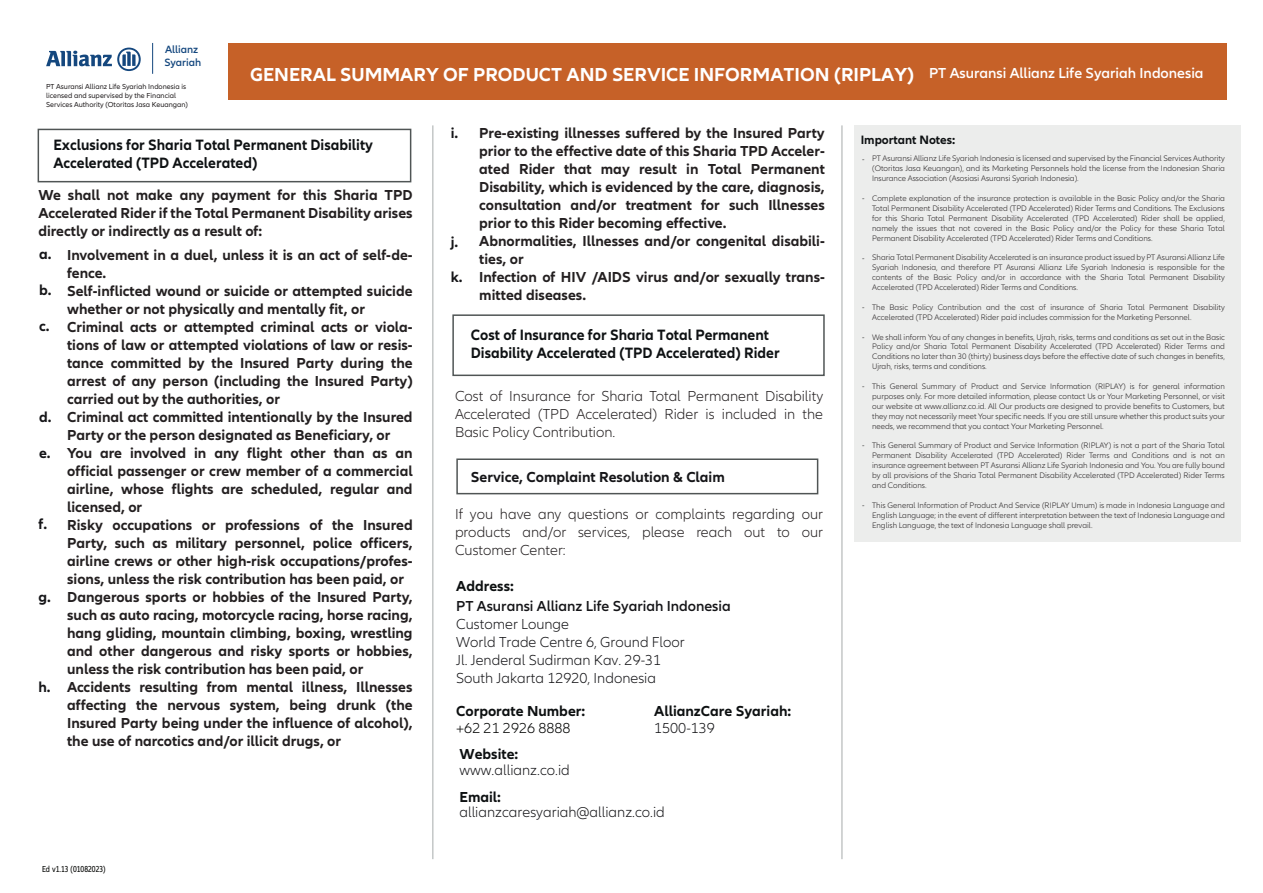
<style>
.page{position:relative;width:1263px;height:893px;background:#fff}
.page>*{position:absolute;margin:0;border:0;box-sizing:border-box;transform-origin:0 0}
.t1{font:700 19.5px "Allianz Neo";color:#fff}
.t2{font:700 15.6px/18px "Allianz Neo";color:#0e1113;scale:.96 1}
.t3{font:700 15px/18px "Allianz Neo";color:#231f20}
.t4{font:300 15px/18px "Allianz Neo";color:#231f20;text-align:justify}
.t5{font:300 15px/18px "Allianz Neo";color:#151518}
.t6{font:700 15px "Allianz Neo";color:#0d1011}
.t7{font:700 15px "Allianz Neo";color:#151518}
.t8{font:600 15px "Allianz Neo";color:#151518}
.t9{font:600 15px "Allianz Neo";color:#fff}
.t10{font:300 15px "Allianz Neo";color:#040504}
.t11{font:700 12.6px "Allianz Neo";color:#0e1113}
.t12{font:600 10.95px "Allianz Neo";color:#14477e}
.t13{font:condensed 9px "Allianz Neo";color:#040504}
.t14{font:condensed 9px "Allianz Neo";color:#040503}
.t15{font:300 8.25px/9.9px "Allianz Neo";color:#231f20;text-align:justify}
.t16{font:300 8.25px "Allianz Neo";color:#040504}
.t17{font:7.5px/9px "Allianz Neo";color:#231f20}
</style>
<div class="page">
<hr style="left:432px;top:125px;width:2px;height:734px;background:#c6c9c9">
<hr style="left:841px;top:125px;width:2px;height:734px;background:#c6c9c9">
<div style="left:38px;top:129px;width:373px;height:53px;border:2px solid #505555"></div>
<div style="left:456px;top:458px;width:362px;height:36px;border:2px solid #505555"></div>
<div style="left:452px;top:314px;width:373px;height:62px;border:2px solid #505555"></div>
<div style="left:228px;top:43px;width:998px;height:56px;background:#c66128"></div>
<div style="left:854px;top:125px;width:386px;height:417px;background:#ecedec"></div>
<svg style="left:46px;top:48px;width:95px;height:23px"></svg>
<hr style="left:152px;top:43px;width:1px;height:31px;background:#14477e">
<h3 class="t12" style="left:165px;top:43px;width:35px">Allianz</h3>
<h3 class="t12" style="left:165px;top:56px;width:38px">Syariah</h3>
<p class="t17" style="left:46px;top:82px;width:143px">PT Asuransi Allianz Life Syariah Indonesia is licensed and supervised by the Financial<br>Services Authority (Otoritas Jasa Keuangan)</p>
<h1 class="t1" style="left:250px;top:63px;width:665px">GENERAL SUMMARY OF PRODUCT AND SERVICE INFORMATION (RIPLAY)</h1>
<h3 class="t9" style="left:929px;top:64px;width:276px">PT Asuransi Allianz Life Syariah Indonesia</h3>
<h2 class="t2" style="left:53px;top:136px;width:334px">Exclusions for Sharia Total Permanent Disability<br>Accelerated (TPD Accelerated)</h2>
<h3 class="t3" style="left:38px;top:186px;width:376px;text-align:justify">We shall not make any payment for this Sharia TPD Accelerated Rider if the Total Permanent Disability arises directly or indirectly as a result of:</h3>
<p class="t3" style="left:67px;top:246px;width:347px">Involvement in a duel, unless it is an act of self-de&shy;fence.<br>Self-inflicted wound or suicide or attempted suicide whether or not physically and mentally fit, or Criminal acts or attempted criminal acts or viola&shy;tions of law or attempted violations of law or resis&shy;tance committed by the Insured Party during the arrest of any person (including the Insured Party) carried out by the authorities, or<br>Criminal act committed intentionally by the Insured Party or the person designated as Beneficiary, or You are involved in any flight other than as an official passenger or crew member of a commercial airline, whose flights are scheduled, regular and licensed, or<br>Risky occupations or professions of the Insured Party, such as military personnel, police officers, airline crews or other high-risk occupations/profes&shy;sions, unless the risk contribution has been paid, or Dangerous sports or hobbies of the Insured Party, such as auto racing, motorcycle racing, horse racing, hang gliding, mountain climbing, boxing, wrestling and other dangerous and risky sports or hobbies, unless the risk contribution has been paid, or Accidents resulting from mental illness, Illnesses affecting the nervous system, being drunk (the Insured Party being under the influence of alcohol), the use of narcotics and/or illicit drugs, or</p>
<h3 class="t7" style="left:39px;top:245px;width:14px">a.</h3>
<h3 class="t7" style="left:39px;top:282px;width:14px">b.</h3>
<h3 class="t7" style="left:39px;top:318px;width:12px">c.</h3>
<h3 class="t7" style="left:39px;top:408px;width:14px">d.</h3>
<h3 class="t7" style="left:39px;top:444px;width:13px">e.</h3>
<h3 class="t7" style="left:38px;top:516px;width:10px">f.</h3>
<h3 class="t7" style="left:38px;top:588px;width:14px">g.</h3>
<h3 class="t7" style="left:38px;top:678px;width:14px">h.</h3>
<p class="t14" style="left:42px;top:863px;width:65px">Ed v1.13 (01082023)</p>
<p class="t13" style="left:61px;top:863px;width:42px">9 (1507202 )</p>
<p class="t13" style="left:65px;top:863px;width:25px">0 12 6</p>
<p class="t13" style="left:65px;top:863px;width:25px">2 2 7</p>
<h3 class="t7" style="left:451px;top:124px;width:9px">i.</h3>
<h3 class="t7" style="left:451px;top:233px;width:9px">j.</h3>
<h3 class="t7" style="left:451px;top:268px;width:13px">k.</h3>
<p class="t3" style="left:479px;top:124px;width:347px">Pre-existing illnesses suffered by the Insured Party prior to the effective date of this Sharia TPD Acceler&shy;ated Rider that may result in Total Permanent Disability, which is evidenced by the care, diagnosis, consultation and/or treatment for such Illnesses prior to this Rider becoming effective.<br>Abnormalities, Illnesses and/or congenital disabili&shy;ties, or<br>Infection of HIV /AIDS virus and/or sexually trans&shy;mitted diseases.</p>
<h2 class="t2" style="left:471px;top:326px;width:323px">Cost of Insurance for Sharia Total Permanent<br>Disability Accelerated (TPD Accelerated) Rider</h2>
<h3 class="t4" style="left:455px;top:387px;width:370px">Cost of Insurance for Sharia Total Permanent Disability Accelerated (TPD Accelerated) Rider is included in the Basic Policy Contribution.</h3>
<h3 class="t7" style="left:471px;top:468px;width:255px">Service, Complaint Resolution &amp; Claim</h3>
<h3 class="t4" style="left:455px;top:506px;width:370px">If you have any questions or complaints regarding our products and/or services, please reach out to our Customer Center:</h3>
<h3 class="t6" style="left:456px;top:577px;width:59px">Address:</h3>
<h3 class="t8" style="left:456px;top:598px;width:276px">PT Asuransi Allianz Life Syariah Indonesia</h3>
<h3 class="t5" style="left:456px;top:616px;width:230px">Customer Lounge<br>World Trade Centre 6, Ground Floor<br>Jl. Jenderal Sudirman Kav. 29-31<br>South Jakarta 12920, Indonesia</h3>
<h3 class="t6" style="left:456px;top:702px;width:131px">Corporate Number:</h3>
<h3 class="t10" style="left:456px;top:720px;width:116px">+62 21 2926 8888</h3>
<h3 class="t6" style="left:459px;top:745px;width:60px">Website:</h3>
<h3 class="t5" style="left:459px;top:761px;width:112px">www.allianz.co.id</h3>
<h3 class="t6" style="left:459px;top:788px;width:43px">Email:</h3>
<h3 class="t6" style="left:654px;top:702px;width:139px">AllianzCare Syariah:</h3>
<h3 class="t5" style="left:654px;top:720px;width:62px">1500-139</h3>
<h3 class="t5" style="left:459px;top:803px;width:207px">allianzcaresyariah@allianz.co.id</h3>
<h3 class="t11" style="left:861px;top:132px;width:96px">Important Notes:</h3>
<p class="t16" style="left:862px;top:154px;width:4px">-</p>
<p class="t16" style="left:862px;top:194px;width:4px">-</p>
<p class="t15" style="left:872px;top:154px;width:354px">PT Asuransi Allianz Life Syariah Indonesia is licensed and supervised by the Financial Services Authority (Otoritas Jasa Keuangan), and its Marketing Personnels hold the license from the Indonesian Sharia Insurance Association (Asosiasi Asuransi Syariah Indonesia).</p>
<p class="t15" style="left:872px;top:194px;width:354px">Complete explanation of the insurance protection is available in the Basic Policy and/or the Sharia Total Permanent Disability Accelerated (TPD Accelerated) Rider Terms and Conditions. The Exclusions for this Sharia Total Permanent Disability Accelerated (TPD Accelerated) Rider shall be applied, namely the issues that not covered in the Basic Policy and/or the Policy for these Sharia Total Permanent Disability Accelerated (TPD Accelerated) Rider Terms and Conditions.</p>
<p class="t15" style="left:872px;top:253px;width:354px">Sharia Total Permanent Disability Accelerated is an insurance product issued by PT Asuransi Allianz Life Syariah Indonesia, and therefore PT Asuransi Allianz Life Syariah Indonesia is responsible for the contents of the Basic Policy and/or in accordance with the Sharia Total Permanent Disability Accelerated (TPD Accelerated) Rider Terms and Conditions.</p>
<p class="t15" style="left:872px;top:302px;width:354px">The Basic Policy Contribution and the cost of insurance of Sharia Total Permanent Disability<br>Accelerated (TPD Accelerated) Rider paid includes commission for the Marketing Personnel.</p>
<p class="t15" style="left:872px;top:332px;width:354px">We shall inform You of any changes in benefits, Ujrah, risks, terms and conditions as set out in the Basic Policy and/or Sharia Total Permanent Disability Accelerated (TPD Accelerated) Rider Terms and Conditions no later than 30 (thirty) business days before the effective date of such changes in benefits, Ujrah, risks, terms and conditions.</p>
<p class="t15" style="left:872px;top:382px;width:354px">This General Summary of Product and Service Information (RIPLAY) is for general information purposes only. For more detailed information, please contact Us or Your Marketing Personnel, or visit our website at www.allianz.co.id. All Our products are designed to provide benefits to Customers, but they may not necessarily meet Your specific needs. If you are still unsure whether this product suits your needs, we recommend that you contact Your Marketing Personnel.</p>
<p class="t15" style="left:872px;top:441px;width:354px">This General Summary of Product and Service Information (RIPLAY) is not a part of the Sharia Total Permanent Disability Accelerated (TPD Accelerated) Rider Terms and Conditions and is not an insurance agreement between PT Asuransi Allianz Life Syariah Indonesia and You. You are fully bound by all provisions of the Sharia Total Permanent Disability Accelerated (TPD Accelerated) Rider Terms and Conditions.</p>
<p class="t15" style="left:872px;top:500px;width:354px">This General Information of Product And Service (RIPLAY Umum) is made in Indonesia Language and English Language; in the event of different interpretation between the text of Indonesia Language and English Language, the text of Indonesia Language shall prevail.</p>
<p class="t16" style="left:862px;top:253px;width:4px">-</p>
<p class="t16" style="left:862px;top:303px;width:4px">-</p>
<p class="t16" style="left:862px;top:332px;width:4px">-</p>
<p class="t16" style="left:862px;top:381px;width:4px">-</p>
<p class="t16" style="left:862px;top:501px;width:4px">-</p>
</div>
